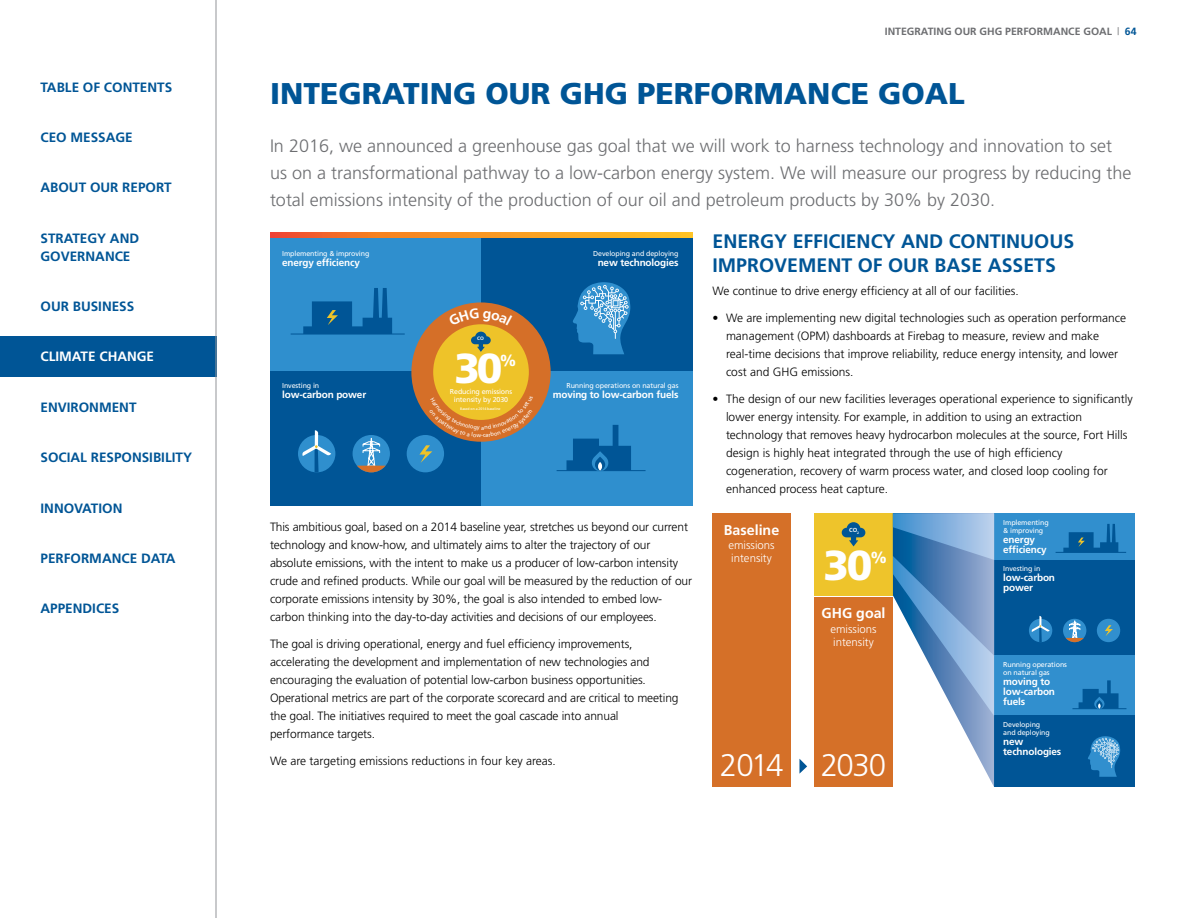
<style>
.page{position:relative;width:1188px;height:918px;background:#fff}
.page>*{position:absolute;margin:0;border:0;box-sizing:border-box;transform-origin:0 0}
.t1{font:900 41.85px "Frutiger LT Std";color:#fff}
.t2{font:300 31.35px "Frutiger LT Std";letter-spacing:-.05em;color:#fff}
.t3{font:900 30px "Frutiger";color:#005596}
.t4{font:700 19.5px/24px "Frutiger";color:#005596}
.t5{font:300 18px/27px "Frutiger";color:#6d6e71}
.t6{font:900 15.9px "Frutiger LT Std";color:#fff}
.t7{font:700 14.25px "Frutiger LT Std";color:#fff}
.t8{font:700 13.5px/18px "Frutiger";color:#005596}
.t9{font:700 13.5px "Frutiger";color:#fff}
.t10{font:300 12px/18px "Frutiger";letter-spacing:-.01em;color:#000}
.t11{font:300 11.4px/12.8px "Frutiger LT Std";color:#fff}
.t12{font:700 10.5px "Frutiger";color:#6d6e71}
.t13{font:700 9.9px/9.9px "Frutiger LT Std";letter-spacing:-.015em;color:#fff}
.t14{font:7.05px/7.8px "Frutiger LT Std";letter-spacing:-.015em;color:#fff}
.t15{font:700 5.85px "Frutiger LT Std";color:#fff}
.t16{font:700 4.8px "Frutiger LT Std";color:#fff}
.t17{font:3.6px "Frutiger LT Std";letter-spacing:-.015em;color:#fff}
.s1{font-weight:300}
.s2{color:#005596}
</style>
<div class="page">
<div style="left:0;top:336px;width:216px;height:41px;background:#005596"></div>
<div style="left:270px;top:238px;width:211px;height:134px;background:#2f8fce"></div>
<div style="left:270px;top:372px;width:211px;height:134px;background:#005596"></div>
<div style="left:481px;top:238px;width:211px;height:134px;background:#005596"></div>
<div style="left:481px;top:372px;width:211px;height:134px;background:#2f8fce"></div>
<hr style="left:291px;top:334px;width:114px;height:1px;background:#005596">
<svg style="left:303px;top:288px;width:89px;height:46px"></svg>
<hr style="left:557px;top:470px;width:89px;height:1px;background:#005596">
<svg style="left:567px;top:425px;width:64px;height:46px"></svg>
<div style="left:411px;top:302px;width:140px;height:140px;background:#d56f28;border-radius:50%"></div>
<div style="left:433px;top:324px;width:96px;height:96px;background:#eec329;border-radius:50%"></div>
<svg style="left:471px;top:332px;width:20px;height:20px"></svg>
<div style="left:407px;top:435px;width:37px;height:37px;background:#2f8fce;border-radius:50%"></div>
<div style="left:298px;top:435px;width:37px;height:37px;background:#2f8fce;border-radius:50%"></div>
<div style="left:353px;top:435px;width:37px;height:37px;background:#2f8fce;border-radius:50%"></div>
<svg style="left:302px;top:430px;width:29px;height:42px"></svg>
<svg style="left:419px;top:445px;width:13px;height:18px"></svg>
<svg style="left:573px;top:282px;width:57px;height:72px"></svg>
<div style="left:712px;top:513px;width:79px;height:274px;background:#d57028"></div>
<svg style="left:799px;top:759px;width:8px;height:15px"></svg>
<div style="left:994px;top:513px;width:140px;height:47px;background:#318fce"></div>
<div style="left:994px;top:560px;width:140px;height:96px;background:#005596"></div>
<div style="left:1063px;top:619px;width:23px;height:23px;background:#318fce;border-radius:50%"></div>
<div style="left:994px;top:656px;width:140px;height:60px;background:#318fce"></div>
<div style="left:994px;top:716px;width:140px;height:71px;background:#005596"></div>
<div style="left:814px;top:513px;width:79px;height:82px;background:#eec42b"></div>
<svg style="left:842px;top:522px;width:23px;height:24px"></svg>
<hr style="left:1072px;top:708px;width:54px;height:1px;background:#005696">
<svg style="left:1079px;top:680px;width:40px;height:29px"></svg>
<svg style="left:1088px;top:736px;width:32px;height:41px"></svg>
<svg style="left:893px;top:513px;width:101px;height:274px"></svg>
<div style="left:814px;top:597px;width:79px;height:190px;background:#d57028"></div>
<div style="left:1029px;top:619px;width:23px;height:23px;background:#318fce;border-radius:50%"></div>
<svg style="left:1031px;top:616px;width:19px;height:26px"></svg>
<div style="left:1097px;top:619px;width:23px;height:23px;background:#318fce;border-radius:50%"></div>
<svg style="left:1105px;top:625px;width:8px;height:11px"></svg>
<hr style="left:1056px;top:552px;width:70px;height:1px;background:#005696">
<svg style="left:1063px;top:524px;width:55px;height:28px"></svg>
<hr style="left:216px;top:0;width:1px;height:918px;background:#939598">
<svg style="left:270px;top:232px;width:422px;height:6px;background:#f79124"></svg>
<svg style="left:357px;top:438px;width:29px;height:34px"></svg>
<svg style="left:1066px;top:620px;width:18px;height:22px"></svg>
<svg style="left:448px;top:308px;width:64px;height:18px"></svg>
<svg style="left:429px;top:395px;width:104px;height:42px"></svg>
<p class="t12" style="left:885px;top:25px;width:253px">INTEGRATING OUR GHG PERFORMANCE GOAL <span class="s1">|</span> <span class="s2">64</span></p>
<p class="t8" style="left:40px;top:78px;width:133px">TABLE OF CONTENTS</p>
<h2 class="t3" style="left:270px;top:76px;width:696px">INTEGRATING OUR GHG PERFORMANCE GOAL</h2>
<p class="t8" style="left:40px;top:128px;width:94px">CEO MESSAGE</p>
<h4 class="t5" style="left:270px;top:133px;width:863px">In 2016, we announced a greenhouse gas goal that we will work to harness technology and innovation to set us on a transformational pathway to a low-carbon energy system. We will measure our progress by reducing the</h4>
<p class="t8" style="left:40px;top:178px;width:133px">ABOUT OUR REPORT</p>
<h4 class="t5" style="left:270px;top:187px;width:727px">total emissions intensity of the production of our oil and petroleum products by 30% by 2030.</h4>
<p class="t8" style="left:40px;top:229px;width:100px">STRATEGY AND<br>GOVERNANCE</p>
<h3 class="t4" style="left:712px;top:229px;width:363px">ENERGY EFFICIENCY AND CONTINUOUS<br>IMPROVEMENT OF OUR BASE ASSETS</h3>
<p class="t10" style="left:712px;top:282px;width:308px">We continue to drive energy effciency at all of our facilities.</p>
<p class="t10" style="left:726px;top:309px;width:402px;text-indent:-14px">• We are implementing new digital technologies such as operation performance management (OPM) dashboards at Firebag to measure, review and make real-time decisions that improve reliability, reduce energy intensity, and lower cost and GHG emissions.</p>
<p class="t10" style="left:726px;top:390px;width:408px;text-indent:-14px">• The design of our new facilities leverages operational experience to signifcantly lower energy intensity. For example, in addition to using an extraction technology that removes heavy hydrocarbon molecules at the source, Fort Hills design is highly heat integrated through the use of high effciency cogeneration, recovery of warm process water, and closed loop cooling for enhanced process heat capture.</p>
<p class="t14" style="left:282px;top:250px;width:89px">Implementing &amp; improving</p>
<p class="t13" style="left:282px;top:258px;width:79px">energy efÿciency</p>
<p class="t14" style="left:593px;top:250px;width:87px">Developing and deploying</p>
<p class="t13" style="left:598px;top:258px;width:82px">new technologies</p>
<p class="t8" style="left:40px;top:297px;width:95px">OUR BUSINESS</p>
<p class="t16" style="left:477px;top:336px;width:8px">CO</p>
<p class="t9" style="left:40px;top:349px;width:115px">CLIMATE CHANGE</p>
<p class="t1" style="left:455px;top:343px;width:50px">30</p>
<p class="t6" style="left:500px;top:351px;width:17px">%</p>
<p class="t14" style="left:450px;top:387px;width:64px;line-height:8.9px;text-align:center">Reducing emissions intensity by 2030</p>
<p class="t14" style="left:566px;top:382px;width:114px">Running operations on natural gas</p>
<p class="t13" style="left:553px;top:390px;width:127px">moving to low-carbon fuels</p>
<p class="t14" style="left:282px;top:382px;width:39px">Investing in</p>
<p class="t13" style="left:282px;top:390px;width:86px">low-carbon power</p>
<p class="t8" style="left:40px;top:398px;width:98px">ENVIRONMENT</p>
<p class="t17" style="left:460px;top:407px;width:42px">Based on a 2014 baseline</p>
<p class="t8" style="left:40px;top:448px;width:153px">SOCIAL RESPONSIBILITY</p>
<p class="t8" style="left:40px;top:499px;width:83px">INNOVATION</p>
<p class="t8" style="left:40px;top:549px;width:137px">PERFORMANCE DATA</p>
<p class="t8" style="left:40px;top:600px;width:80px">APPENDICES</p>
<p class="t10" style="left:270px;top:518px;width:424px">This ambitious goal, based on a 2014 baseline year, stretches us beyond our current technology and know-how, and ultimately aims to alter the trajectory of our absolute emissions, with the intent to make us a producer of low-carbon intensity crude and refned products. While our goal will be measured by the reduction of our corporate emissions intensity by 30%, the goal is also intended to embed low&shy;carbon thinking into the day-to-day activities and decisions of our employees.</p>
<p class="t10" style="left:270px;top:635px;width:410px">The goal is driving operational, energy and fuel effciency improvements, accelerating the development and implementation of new technologies and encouraging the evaluation of potential low-carbon business opportunities.<br>Operational metrics are part of the corporate scorecard and are critical to meeting the goal. The initiatives required to meet the goal cascade into annual performance targets.</p>
<p class="t10" style="left:270px;top:752px;width:287px">We are targeting emissions reductions in four key areas.</p>
<p class="t7" style="left:724px;top:521px;width:57px">Baseline</p>
<p class="t11" style="left:728px;top:539px;width:48px">emissions intensity</p>
<p class="t1" style="left:823px;top:540px;width:50px">30</p>
<p class="t6" style="left:871px;top:548px;width:17px">%</p>
<p class="t15" style="left:849px;top:527px;width:11px">CO<sub>2</sub></p>
<p class="t7" style="left:822px;top:605px;width:66px">GHG goal</p>
<p class="t11" style="left:830px;top:623px;width:48px">emissions intensity</p>
<p class="t2" style="left:720px;top:747px;width:65px">2014</p>
<p class="t2" style="left:821px;top:747px;width:67px">2030</p>
<p class="t14" style="left:1003px;top:519px;width:47px">Implementing &amp; improving</p>
<p class="t13" style="left:1003px;top:534px;width:45px">energy efÿciency</p>
<p class="t14" style="left:1003px;top:565px;width:39px">Investing in</p>
<p class="t13" style="left:1003px;top:573px;width:53px">low-carbon power</p>
<p class="t14" style="left:1003px;top:661px;width:65px">Running operations on natural gas</p>
<p class="t13" style="left:1003px;top:677px;width:53px">moving to low-carbon fuels</p>
<p class="t14" style="left:1003px;top:721px;width:48px">Developing and deploying</p>
<p class="t13" style="left:1003px;top:737px;width:60px">new technologies</p>
</div>
